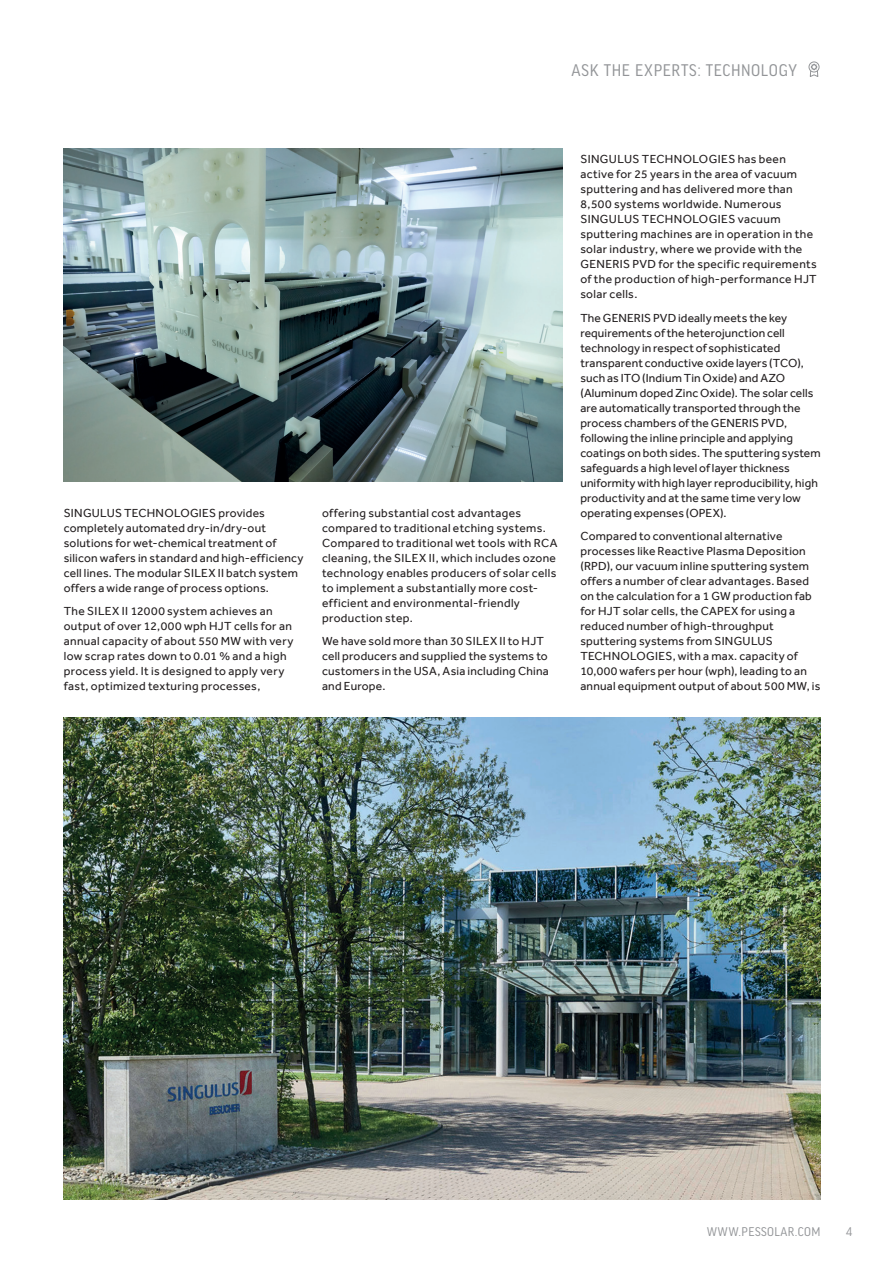
<style>
.page{position:relative;width:893px;height:1263px;background:#fff}
.page>*{position:absolute;margin:0;border:0;box-sizing:border-box;transform-origin:0 0}
.Page_head_2015{font:18px "Good Headline Pro Narr";letter-spacing:.035em;color:#939598}
.t1{font:13.5px "Good Headline Pro Narr";letter-spacing:.035em;color:#939598}
.Body_Copy_2015{font:12px/15px "Effra";letter-spacing:.02em;color:#231f20}
</style>
<div class="page">
<div style="left:809px;top:62px;width:10px;height:10px;border:1px solid #939598;border-radius:50%"></div>
<svg style="left:809px;top:63px;width:10px;height:14px"></svg>
<img style="left:64px;top:149px;width:498px;height:332px">
<img style="left:64px;top:717px;width:757px;height:482px">
<p class="Page_head_2015" style="left:571px;top:61px;width:227px">ASK THE EXPERTS: TECHNOLOGY</p>
<p class="Body_Copy_2015" style="left:64px;top:505px;width:241px">SINGULUS TECHNOLOGIES provides completely automated dry-in/dry-out solutions for wet-chemical treatment of silicon wafers in standard and high-efficiency cell lines. The modular SILEX II batch system offers a wide range of process options.</p>
<p class="Body_Copy_2015" style="left:64px;top:604px;width:231px">The SILEX II 12000 system achieves an output of over 12,000 wph HJT cells for an annual capacity of about 550 MW with very low scrap rates down to 0.01 % and a high process yield. It is designed to apply very fast, optimized texturing processes,</p>
<p class="Body_Copy_2015" style="left:322px;top:505px;width:237px">offering substantial cost advantages compared to traditional etching systems.<br>Compared to traditional wet tools with RCA cleaning, the SILEX II, which includes ozone technology enables producers of solar cells to implement a substantially more cost&shy;efficient and environmental-friendly production step.</p>
<p class="Body_Copy_2015" style="left:322px;top:634px;width:228px">We have sold more than 30 SILEX II to HJT cell producers and supplied the systems to customers in the USA, Asia including China and Europe.</p>
<p class="Body_Copy_2015" style="left:580px;top:151px;width:238px">SINGULUS TECHNOLOGIES has been active for 25 years in the area of vacuum sputtering and has delivered more than 8,500 systems worldwide. Numerous SINGULUS TECHNOLOGIES vacuum sputtering machines are in operation in the solar industry, where we provide with the GENERIS PVD for the specific requirements of the production of high-performance HJT solar cells.</p>
<p class="Body_Copy_2015" style="left:580px;top:310px;width:242px">The GENERIS PVD ideally meets the key requirements of the heterojunction cell technology in respect of sophisticated transparent conductive oxide layers (TCO), such as ITO (Indium Tin Oxide) and AZO (Aluminum doped Zinc Oxide). The solar cells are automatically transported through the process chambers of the GENERIS PVD, following the inline principle and applying coatings on both sides. The sputtering system safeguards a high level of layer thickness uniformity with high layer reproducibility, high productivity and at the same time very low operating expenses (OPEX).</p>
<p class="Body_Copy_2015" style="left:580px;top:528px;width:242px">Compared to conventional alternative processes like Reactive Plasma Deposition (RPD), our vacuum inline sputtering system offers a number of clear advantages. Based on the calculation for a 1 GW production fab for HJT solar cells, the CAPEX for using a reduced number of high-throughput sputtering systems from SINGULUS TECHNOLOGIES, with a max. capacity of 10,000 wafers per hour (wph), leading to an annual equipment output of about 500 MW, is</p>
<p class="t1" style="left:707px;top:1225px;width:115px">WWW.PESSOLAR.COM</p>
<p class="t1" style="left:846px;top:1225px;width:7px">4</p>
</div>
